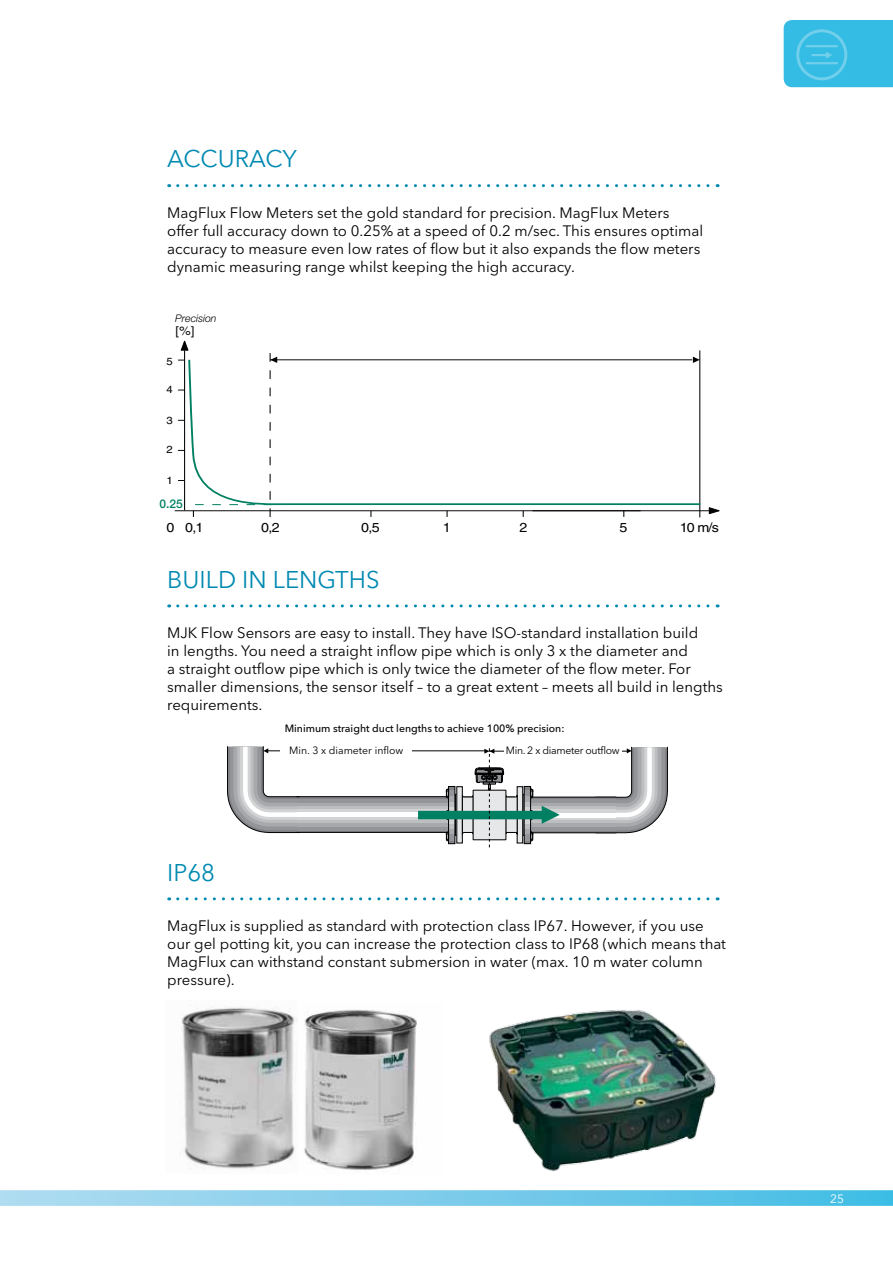
<style>
.page{position:relative;width:893px;height:1263px;background:#fff}
.page>*{position:absolute;margin:0;border:0;box-sizing:border-box;transform-origin:0 0}
.t1{font:24px "Avenir Next LT Pro";color:#008ab1}
.t2{font:15px/18px "Avenir Next LT Pro";color:#000}
.t3{font:13.05px "Helvetica";color:#000;scale:1.09 1}
.t4{font:12.15px "Helvetica";color:#000;scale:1.09 1}
.t5{font:12px "Avenir Next LT Pro";color:#fff}
.t6{font:500 12px "Helvetica Neue";color:#008062}
.t7{font:500 10.5px "Avenir Next LT Pro";color:#000}
.t8{font:10.5px "Avenir Next LT Pro";letter-spacing:-.03em;color:#000}
.t9{font:10.5px "Avenir Next LT Pro";color:#000}
.t10{font:italic 300 10.5px "Helvetica Neue";color:#000}
.t11{font:10.35px "Helvetica";color:#000;scale:1.09 1}
</style>
<div class="page">
<img style="left:304px;top:1009px;width:113px;height:161px">
<img style="left:181px;top:1007px;width:114px;height:162px">
<svg style="left:0;top:1190px;width:892px;height:16px;background:#7dcdeb"></svg>
<svg style="left:784px;top:20px;width:108px;height:67px;background:#3abde4"></svg>
<svg style="left:178px;top:184px;width:540px;height:3px"></svg>
<svg style="left:178px;top:604px;width:540px;height:3px"></svg>
<svg style="left:178px;top:897px;width:540px;height:3px"></svg>
<hr style="left:532px;top:510px;width:178px;height:1px;background:#000">
<hr style="left:175px;top:510px;width:466px;height:1px;background:#000">
<hr style="left:699px;top:350px;width:1px;height:167px;background:#000">
<svg style="left:709px;top:507px;width:11px;height:7px"></svg>
<svg style="left:277px;top:358px;width:424px;height:151px"></svg>
<svg style="left:178px;top:341px;width:99px;height:176px"></svg>
<div style="left:455px;top:794px;width:2px;height:42px;border:1px solid #000"></div>
<div style="left:524px;top:797px;width:92px;height:36px;background:#808285"></div>
<div style="left:524px;top:799px;width:92px;height:32px;background:#939598"></div>
<div style="left:524px;top:803px;width:92px;height:24px;background:#a7a9ac"></div>
<svg style="left:533px;top:807px;width:62px;height:16px"></svg>
<svg style="left:533px;top:810px;width:62px;height:10px"></svg>
<hr style="left:524px;top:813px;width:92px;height:4px;background:#fff">
<hr style="left:524px;top:832px;width:92px;height:1px;background:#000">
<hr style="left:524px;top:797px;width:92px;height:1px;background:#000">
<div style="left:297px;top:797px;width:157px;height:35px;background:#898b8e"></div>
<div style="left:297px;top:799px;width:157px;height:31px;background:linear-gradient(to right,#939598,#939598)"></div>
<div style="left:297px;top:803px;width:157px;height:23px;background:#a7a9ac"></div>
<div style="left:297px;top:806px;width:157px;height:17px;background:#bcbec0"></div>
<div style="left:297px;top:809px;width:157px;height:11px;background:#d1d3d4"></div>
<div style="left:297px;top:812px;width:157px;height:5px;background:#fff"></div>
<hr style="left:297px;top:832px;width:157px;height:1px;background:#000">
<hr style="left:297px;top:796px;width:157px;height:1px;background:#000">
<svg style="left:450px;top:788px;width:3px;height:54px"></svg>
<svg style="left:448px;top:790px;width:7px;height:50px"></svg>
<div style="left:448px;top:796px;width:7px;height:38px;background:#a7a9ac"></div>
<svg style="left:448px;top:802px;width:7px;height:26px"></svg>
<svg style="left:450px;top:807px;width:3px;height:16px"></svg>
<svg style="left:446px;top:788px;width:3px;height:54px"></svg>
<svg style="left:526px;top:788px;width:3px;height:54px"></svg>
<div style="left:524px;top:790px;width:7px;height:50px;background:#939598"></div>
<div style="left:524px;top:796px;width:7px;height:38px;background:#a7a9ac"></div>
<div style="left:524px;top:802px;width:7px;height:26px;background:#bcbec0"></div>
<svg style="left:526px;top:807px;width:3px;height:16px"></svg>
<div style="left:524px;top:786px;width:7px;height:58px;border:1px solid #000"></div>
<svg style="left:530px;top:788px;width:3px;height:54px"></svg>
<hr style="left:267px;top:750px;width:220px;height:1px;background:#000">
<svg style="left:595px;top:747px;width:73px;height:86px"></svg>
<div style="left:418px;top:811px;width:129px;height:8px;background:#008062"></div>
<svg style="left:542px;top:806px;width:18px;height:18px"></svg>
<svg style="left:227px;top:746px;width:73px;height:87px"></svg>
<svg style="left:456px;top:748px;width:68px;height:100px"></svg>
<div style="left:280px;top:744px;width:131px;height:21px;background:#fff"></div>
<div style="left:504px;top:744px;width:117px;height:18px;background:#fff"></div>
<img style="left:489px;top:1010px;width:227px;height:161px">
<h1 class="t1" style="left:167px;top:145px;width:131px">ACCURACY</h1>
<p class="t2" style="left:167px;top:204px;width:537px">MagFlux Flow Meters set the gold standard for precision. MagFlux Meters offer full accuracy down to 0.25% at a speed of 0.2 m/sec. This ensures optimal accuracy to measure even low rates of flow but it also expands the flow meters dynamic measuring range whilst keeping the high accuracy.</p>
<p class="t10" style="left:175px;top:312px;width:43px">Precision</p>
<p class="t4" style="left:176px;top:324px;width:19px">[%]</p>
<p class="t11" style="left:166px;top:355px;width:7px">5</p>
<p class="t11" style="left:166px;top:383px;width:7px">4</p>
<p class="t11" style="left:166px;top:414px;width:7px">3</p>
<p class="t11" style="left:166px;top:444px;width:7px">2</p>
<p class="t11" style="left:166px;top:474px;width:7px">1</p>
<p class="t6" style="left:159px;top:497px;width:25px">0.25</p>
<p class="t3" style="left:166px;top:520px;width:36px">0 0,1</p>
<p class="t3" style="left:261px;top:520px;width:18px">0,2</p>
<p class="t3" style="left:361px;top:520px;width:18px">0,5</p>
<p class="t3" style="left:443px;top:520px;width:9px">1</p>
<p class="t3" style="left:520px;top:520px;width:9px">2</p>
<p class="t3" style="left:619px;top:520px;width:9px">5</p>
<p class="t3" style="left:680px;top:520px;width:38px">10 m/s</p>
<h1 class="t1" style="left:167px;top:565px;width:214px">BUILD IN LENGTHS</h1>
<p class="t2" style="left:167px;top:624px;width:557px">MJK Flow Sensors are easy to install. They have ISO-standard installation build<br>in lengths. You need a straight inflow pipe which is only 3 x the diameter and<br>a straight outflow pipe which is only twice the diameter of the flow meter. For smaller dimensions, the sensor itself – to a great extent – meets all build in lengths requirements.</p>
<p class="t7" style="left:285px;top:722px;width:281px">Minimum straight duct lengths to achieve 100% precision:</p>
<p class="t9" style="left:289px;top:744px;width:116px">Min. 3 x diameter inflow</p>
<p class="t8" style="left:506px;top:744px;width:115px">Min. 2 x diameter outflow</p>
<h1 class="t1" style="left:167px;top:858px;width:49px">IP68</h1>
<p class="t2" style="left:167px;top:917px;width:560px">MagFlux is supplied as standard with protection class IP67. However, if you use our gel potting kit, you can increase the protection class to IP68 (which means that MagFlux can withstand constant submersion in water (max. 10 m water column pressure).</p>
<p class="t5" style="left:830px;top:1191px;width:23px">2525</p>
</div>
